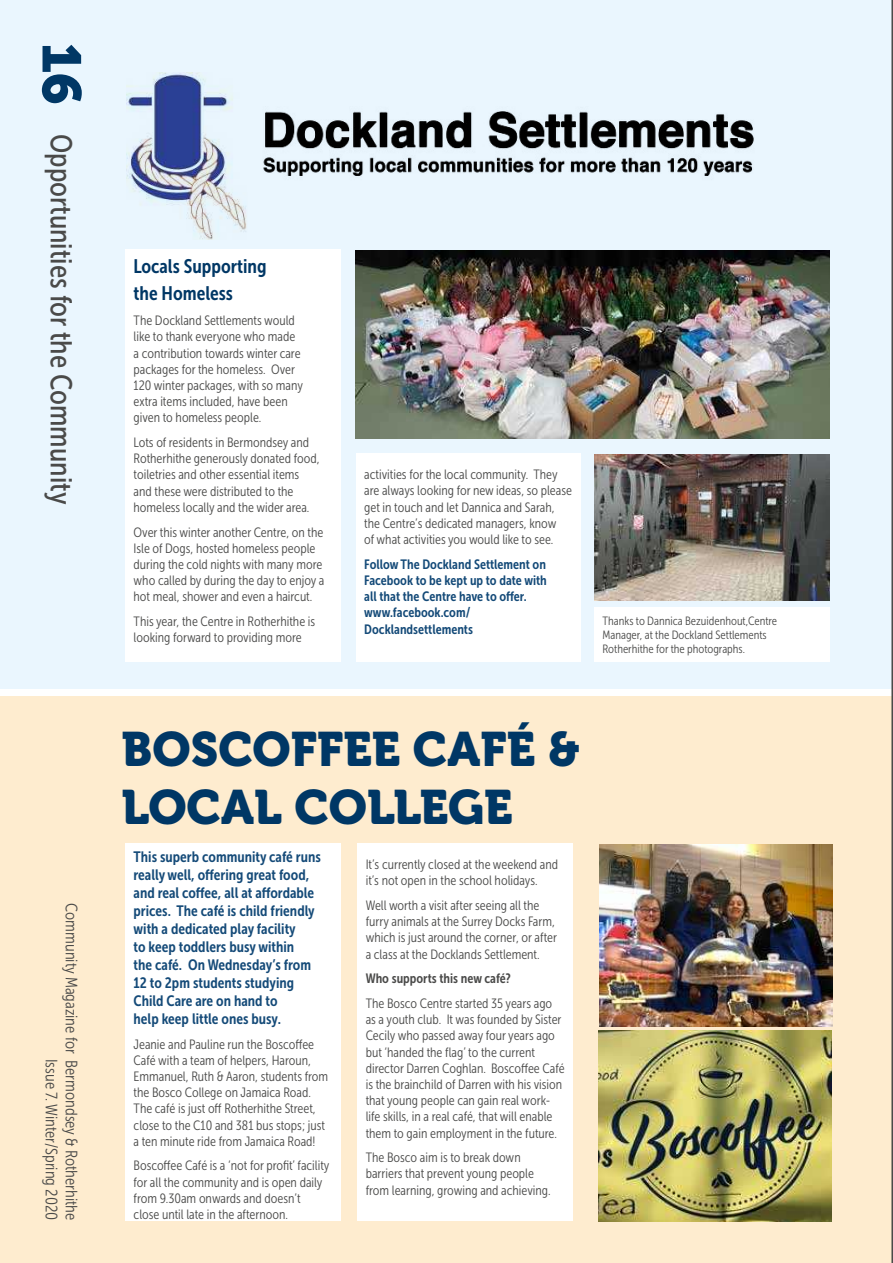
<style>
.page{position:relative;width:893px;height:1263px;background:#fff}
.page>*{position:absolute;margin:0;border:0;box-sizing:border-box;transform-origin:0 0}
.t1{font:54px "Museo 900";color:#003765}
.t2{font:48px/57.6px "Museo 900";color:#003765}
.t3{font:30px "Museo Sans Cond 500";color:#4a4a49}
.t4{font:19.5px/27px "Museo Sans Cond 700";color:#003765}
.t5{font:16.5px/19.8px "Museo Sans Cond 300";color:#4a4a49;text-align:right}
.t6{font:15px/18px "Museo Sans Cond 700";color:#144a78}
.t7{font:13.5px/16.2px "Museo Sans Cond 300";color:#4a4a49}
.t8{font:13.5px/16.2px "Museo Sans Cond 700";color:#144a78}
.t9{font:13.5px "Museo Sans Cond 700";color:#4a4a49}
.t10{font:12px/14.4px "Museo Sans Cond 300";color:#4a4a49}
</style>
<div class="page">
<div style="left:0;top:0;width:893px;height:688px;background:#eaf6fe"></div>
<div style="left:0;top:697px;width:891px;height:566px;background:#feeccf"></div>
<div style="left:125px;top:249px;width:216px;height:413px;background:#fff"></div>
<div style="left:125px;top:843px;width:216px;height:377px;background:#fff"></div>
<div style="left:357px;top:843px;width:216px;height:377px;background:#fff"></div>
<div style="left:356px;top:453px;width:224px;height:209px;background:#fff"></div>
<div style="left:594px;top:608px;width:235px;height:54px;background:#fff"></div>
<img style="left:126px;top:72px;width:121px;height:167px">
<img style="left:263px;top:111px;width:491px;height:65px">
<img style="left:356px;top:251px;width:473px;height:188px">
<img style="left:594px;top:454px;width:235px;height:146px">
<img style="left:598px;top:1030px;width:233px;height:192px">
<img style="left:599px;top:844px;width:233px;height:182px">
<hr style="left:891px;top:0;width:2px;height:1263px;background:#4a4a49">
<h1 class="t1" style="left:92px;top:43px;width:64px;rotate:90deg">16</h1>
<h3 class="t3" style="left:78px;top:134px;width:372px;rotate:90deg">Opportunities for the Community</h3>
<p class="t5" style="left:81px;top:903px;width:319px;rotate:90deg">Community Magazine for Bermondsey &amp; Rotherhithe<br>Issue 7. Winter/Spring 2020</p>
<h3 class="t4" style="left:134px;top:253px;width:135px">Locals Supporting the Homeless</h3>
<p class="t7" style="left:134px;top:312px;width:171px">The Dockland Settlements would like to thank everyone who made a contribution towards winter care packages for the homeless. Over<br>120 winter packages, with so many extra items included, have been given to homeless people.</p>
<p class="t7" style="left:134px;top:434px;width:188px">Lots of residents in Bermondsey and Rotherhithe generously donated food, toiletries and other essential items and these were distributed to the homeless locally and the wider area.</p>
<p class="t7" style="left:134px;top:524px;width:192px">Over this winter another Centre, on the Isle of Dogs, hosted homeless people during the cold nights with many more who called by during the day to enjoy a hot meal, shower and even a haircut.</p>
<p class="t7" style="left:134px;top:613px;width:183px">This year, the Centre in Rotherhithe is looking forward to providing more</p>
<p class="t7" style="left:364px;top:467px;width:209px">activities for the local community. They are always looking for new ideas, so please get in touch and let Dannica and Sarah, the Centre’s dedicated managers, know<br>of what activities you would like to see.</p>
<p class="t8" style="left:364px;top:556px;width:184px">Follow The Dockland Settlement on<br>Facebook to be kept up to date with all that the Centre have to offer. www.facebook.com/<br>Docklandsettlements</p>
<p class="t10" style="left:603px;top:613px;width:176px">Thanks to Dannica Bezuidenhout,Centre<br>Manager, at the Dockland Settlements<br>Rotherhithe for the photographs.</p>
<h2 class="t2" style="left:122px;top:721px;width:460px">BOSCOFFEE CAFÉ &amp;<br>LOCAL COLLEGE</h2>
<p class="t6" style="left:134px;top:848px;width:189px">This superb community café runs really well, offering great food, and real coffee, all at affordable prices. The café is child friendly with a dedicated play facility<br>to keep toddlers busy within<br>the café. On Wednesday’s from<br>12 to 2pm students studying<br>Child Care are on hand to<br>help keep little ones busy.</p>
<p class="t7" style="left:134px;top:1036px;width:196px">Jeanie and Pauline run the Boscoffee Café with a team of helpers, Haroun, Emmanuel, Ruth &amp; Aaron, students from the Bosco College on Jamaica Road.<br>The café is just off Rotherhithe Street, close to the C10 and 381 bus stops; just a ten minute ride from Jamaica Road!</p>
<p class="t7" style="left:134px;top:1158px;width:197px">Boscoffee Café is a ‘not for profit’ facility for all the community and is open daily from 9.30am onwards and doesn’t close until late in the afternoon.</p>
<p class="t7" style="left:366px;top:856px;width:194px">It’s currently closed at the weekend and it’s not open in the school holidays.</p>
<p class="t7" style="left:366px;top:897px;width:193px">Well worth a visit after seeing all the furry animals at the Surrey Docks Farm, which is just around the corner, or after a class at the Docklands Settlement.</p>
<p class="t9" style="left:366px;top:971px;width:147px">Who supports this new café?</p>
<p class="t7" style="left:366px;top:995px;width:200px">The Bosco Centre started 35 years ago as a youth club. It was founded by Sister Cecily who passed away four years ago but ‘handed the flag’ to the current director Darren Coghlan. Boscoffee Café is the brainchild of Darren with his vision that young people can gain real work&shy;life skills, in a real café, that will enable them to gain employment in the future.</p>
<p class="t7" style="left:366px;top:1150px;width:186px">The Bosco aim is to break down barriers that prevent young people from learning, growing and achieving.</p>
</div>
